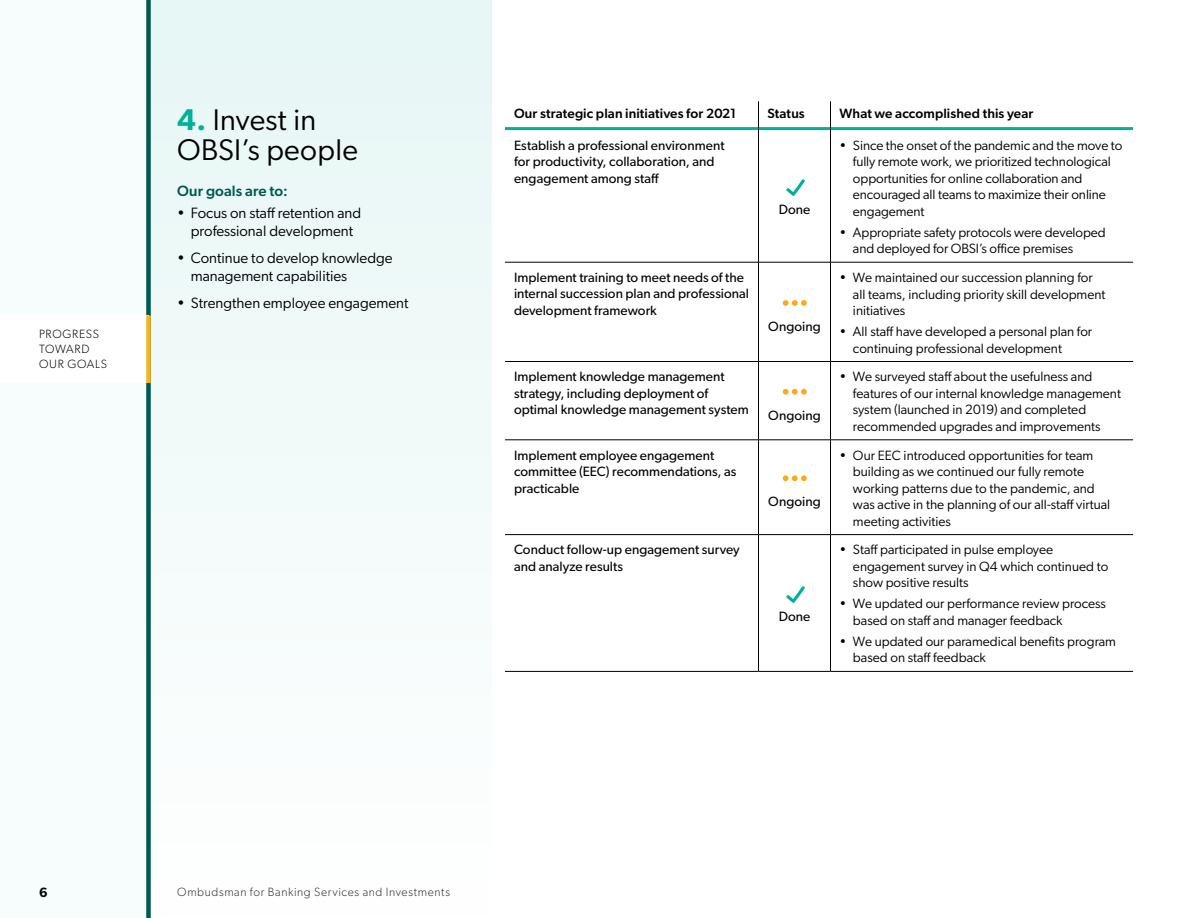
<style>
.page{position:relative;width:1188px;height:918px;background:#fff}
.page>*{position:absolute;margin:0;border:0;box-sizing:border-box;transform-origin:0 0}
.Large_Subhead{font:30px/30px "Gibson";letter-spacing:.01em;color:#000}
.Body_Bullets{font:15px/18px "Gibson";color:#000;text-align:center}
.t1{font:500 15px "Gibson";letter-spacing:.005em;color:#00594f}
.t2{font:13.5px/16.5px "Gibson";color:#000}
.Table_Body_Copy{font:13.5px/16.5px "Gibson";letter-spacing:.005em;color:#000}
.Table_head{font:500 13.5px "Gibson";letter-spacing:.01em;color:#000}
.t3{font:600 13.5px "Gibson";color:#000}
.t4{font:300 12px "Gibson";letter-spacing:.055em;color:#333}
.t5{font:300 12px/15px "Gibson";letter-spacing:.06em;color:#000}
.s1{font-weight:600;color:#00b09a}
</style>
<div class="page">
<div style="left:146px;top:0;width:346px;height:918px;background:#f2fbfa"></div>
<hr style="left:505px;top:127px;width:253px;height:3px;background:#00b09a">
<hr style="left:759px;top:127px;width:71px;height:3px;background:#00b09a">
<hr style="left:831px;top:127px;width:302px;height:3px;background:#00b09a">
<hr style="left:759px;top:262px;width:72px;height:1px;background:#000">
<hr style="left:759px;top:361px;width:72px;height:1px;background:#000">
<hr style="left:759px;top:440px;width:72px;height:1px;background:#000">
<hr style="left:759px;top:534px;width:72px;height:1px;background:#000">
<hr style="left:759px;top:671px;width:72px;height:1px;background:#000">
<svg style="left:758px;top:101px;width:1px;height:28px"></svg>
<svg style="left:830px;top:101px;width:1px;height:28px"></svg>
<hr style="left:758px;top:129px;width:1px;height:133px;background:#000">
<hr style="left:830px;top:129px;width:1px;height:133px;background:#000">
<hr style="left:505px;top:262px;width:254px;height:1px;background:#000">
<hr style="left:758px;top:262px;width:1px;height:99px;background:#000">
<hr style="left:831px;top:262px;width:302px;height:1px;background:#000">
<hr style="left:830px;top:262px;width:1px;height:99px;background:#000">
<hr style="left:505px;top:361px;width:254px;height:1px;background:#000">
<hr style="left:758px;top:362px;width:1px;height:78px;background:#000">
<hr style="left:831px;top:361px;width:302px;height:1px;background:#000">
<hr style="left:830px;top:362px;width:1px;height:78px;background:#000">
<hr style="left:505px;top:440px;width:254px;height:1px;background:#000">
<hr style="left:758px;top:440px;width:1px;height:94px;background:#000">
<hr style="left:831px;top:440px;width:302px;height:1px;background:#000">
<hr style="left:830px;top:440px;width:1px;height:94px;background:#000">
<hr style="left:505px;top:534px;width:254px;height:1px;background:#000">
<hr style="left:758px;top:535px;width:1px;height:136px;background:#000">
<hr style="left:831px;top:534px;width:302px;height:1px;background:#000">
<hr style="left:830px;top:535px;width:1px;height:136px;background:#000">
<hr style="left:505px;top:671px;width:254px;height:1px;background:#000">
<hr style="left:831px;top:671px;width:302px;height:1px;background:#000">
<svg style="left:786px;top:179px;width:19px;height:17px"></svg>
<svg style="left:783px;top:300px;width:24px;height:6px"></svg>
<svg style="left:783px;top:389px;width:24px;height:6px"></svg>
<svg style="left:783px;top:475px;width:24px;height:6px"></svg>
<svg style="left:786px;top:586px;width:19px;height:17px"></svg>
<div style="left:0;top:0;width:146px;height:918px;background:#f7fdfc"></div>
<div style="left:146px;top:0;width:5px;height:918px;background:#00594f"></div>
<div style="left:0;top:316px;width:148px;height:67px;background:#fff"></div>
<div style="left:146px;top:316px;width:5px;height:67px;background:#f6b221"></div>
<p class="t5" style="left:39px;top:327px;width:69px">PROGRESS<br>TOWARD<br>OUR GOALS</p>
<p class="Large_Subhead" style="left:177px;top:104px;width:182px"><span class="s1">4.</span> Invest in<br>OBSI’s people</p>
<p class="t1" style="left:177px;top:182px;width:112px">Our goals are to:</p>
<p class="Body_Bullets" style="left:177px;top:204px;width:185px">• Focus on staff retention and professional development</p>
<p class="Body_Bullets" style="left:191px;top:249px;width:203px;text-align:left;text-indent:-14px">• Continue to develop knowledge management capabilities</p>
<p class="Body_Bullets" style="left:177px;top:294px;width:233px">• Strengthen employee engagement</p>
<p class="Table_head" style="left:514px;top:105px;width:224px">Our strategic plan initiatives for 2021</p>
<p class="Table_head" style="left:768px;top:105px;width:39px">Status</p>
<p class="Table_head" style="left:839px;top:105px;width:195px">What we accomplished this year</p>
<p class="Table_Body_Copy" style="left:514px;top:137px;width:212px">Establish a professional environment for productivity, collaboration, and engagement among staff</p>
<p class="Table_Body_Copy" style="left:779px;top:201px;width:33px">Done</p>
<p class="t2" style="left:853px;top:137px;width:271px;text-indent:-14px">• Since the onset of the pandemic and the move to fully remote work, we prioritized technological opportunities for online collaboration and encouraged all teams to maximize their online engagement</p>
<p class="t2" style="left:853px;top:224px;width:254px;text-indent:-14px">• Appropriate safety protocols were developed and deployed for OBSI’s office premises</p>
<p class="Table_Body_Copy" style="left:514px;top:269px;width:237px">Implement training to meet needs of the internal succession plan and professional development framework</p>
<p class="Table_Body_Copy" style="left:514px;top:368px;width:236px">Implement knowledge management strategy, including deployment of optimal knowledge management system</p>
<p class="Table_Body_Copy" style="left:514px;top:446px;width:224px">Implement employee engagement committee (EEC) recommendations, as practicable</p>
<p class="Table_Body_Copy" style="left:514px;top:541px;width:227px">Conduct follow-up engagement survey and analyze results</p>
<p class="Table_Body_Copy" style="left:768px;top:318px;width:54px">Ongoing</p>
<p class="Table_Body_Copy" style="left:768px;top:407px;width:54px">Ongoing</p>
<p class="Table_Body_Copy" style="left:768px;top:493px;width:54px">Ongoing</p>
<p class="Table_Body_Copy" style="left:779px;top:608px;width:33px">Done</p>
<p class="t2" style="left:853px;top:269px;width:254px;text-indent:-14px">• We maintained our succession planning for all teams, including priority skill development initiatives</p>
<p class="t2" style="left:839px;top:323px;width:9px">•</p>
<p class="t2" style="left:853px;top:323px;width:241px">All staff have developed a personal plan for</p>
<p class="t2" style="left:853px;top:339px;width:211px">continuing professional development</p>
<p class="t2" style="left:853px;top:368px;width:270px;text-indent:-14px">• We surveyed staff about the usefulness and features of our internal knowledge management system (launched in 2019) and completed recommended upgrades and improvements</p>
<p class="t2" style="left:853px;top:447px;width:259px;text-indent:-14px">• Our EEC introduced opportunities for team building as we continued our fully remote working patterns due to the pandemic, and was active in the planning of our all-staff virtual meeting activities</p>
<p class="t2" style="left:853px;top:541px;width:257px;text-indent:-13px">• Staff participated in pulse employee engagement survey in Q4 which continued to show positive results</p>
<p class="t2" style="left:853px;top:595px;width:254px;text-indent:-14px">• We updated our performance review process based on staff and manager feedback</p>
<p class="t2" style="left:853px;top:633px;width:264px;text-indent:-14px">• We updated our paramedical benefits program based on staff feedback</p>
<p class="t3" style="left:39px;top:885px;width:10px">6</p>
<p class="t4" style="left:177px;top:885px;width:274px">Ombudsman for Banking Services and Investments</p>
</div>
